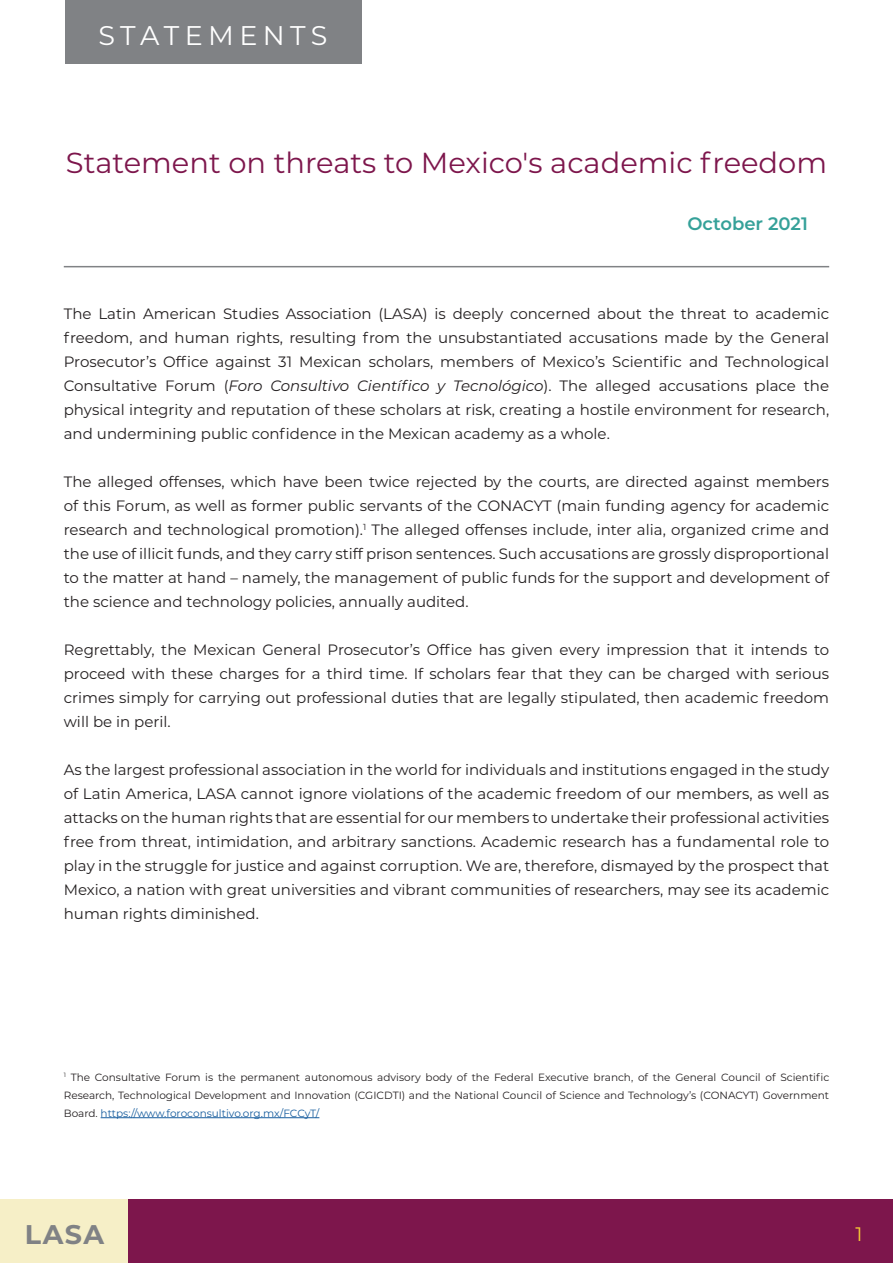
<style>
.page{position:relative;width:893px;height:1263px;background:#fff}
.page>*{position:absolute;margin:0;border:0;box-sizing:border-box;transform-origin:0 0}
.Titulares_guinda{font:28.95px "Montserrat";color:#7d164c}
.t1{font:27px "Montserrat";letter-spacing:.2em;color:#fff}
.t2{font:700 27px "Montserrat";color:#808285}
.t3{font:19.5px "Montserrat";color:#f8ce34}
.Titulares_guinda-2{font:600 18px "Montserrat";color:#35a199}
.Sub_tituares_turques{font:15px/24px "Montserrat";color:#231f20;text-align:justify}
.Sub_tituares_turques-2{font:10.5px/18px "Montserrat";color:#231f20;text-align:justify}
.s1{font-style:italic}
.s2{color:#175d9e}
</style>
<div class="page">
<div style="left:65px;top:0;width:296px;height:64px;background:#808285"></div>
<div style="left:0;top:1199px;width:129px;height:64px;background:#f6efc7"></div>
<div style="left:129px;top:1199px;width:764px;height:64px;background:#7d164c"></div>
<hr style="left:101px;top:1117px;width:218px;height:1px;background:#175d9e">
<hr style="left:64px;top:266px;width:765px;height:1px;background:#808285">
<h2 class="t1" style="left:98px;top:17px;width:231px">STATEMENTS</h2>
<p class="Titulares_guinda" style="left:66px;top:142px;width:763px">Statement on threats to Mexico's academic freedom</p>
<p class="Titulares_guinda-2" style="left:687px;top:211px;width:122px">October 2021</p>
<p class="Sub_tituares_turques" style="left:64px;top:301px;width:767px">The Latin American Studies Association (LASA) is deeply concerned about the threat to academic freedom, and human rights, resulting from the unsubstantiated accusations made by the General Prosecutor’s Office against 31 Mexican scholars, members of Mexico’s Scientific and Technological Consultative Forum (<span class="s1">Foro Consultivo Científico y Tecnológico</span>). The alleged accusations place the physical integrity and reputation of these scholars at risk, creating a hostile environment for research, and undermining public confidence in the Mexican academy as a whole.</p>
<p class="Sub_tituares_turques" style="left:64px;top:469px;width:767px">The alleged offenses, which have been twice rejected by the courts, are directed against members of this Forum, as well as former public servants of the CONACYT (main funding agency for academic research and technological promotion).<sup>1</sup> The alleged offenses include, inter alia, organized crime and the use of illicit funds, and they carry stiff prison sentences. Such accusations are grossly disproportional to the matter at hand – namely, the management of public funds for the support and development of the science and technology policies, annually audited.</p>
<p class="Sub_tituares_turques" style="left:64px;top:637px;width:767px">Regrettably, the Mexican General Prosecutor’s Office has given every impression that it intends to proceed with these charges for a third time. If scholars fear that they can be charged with serious crimes simply for carrying out professional duties that are legally stipulated, then academic freedom will be in peril.</p>
<p class="Sub_tituares_turques" style="left:64px;top:757px;width:767px">As the largest professional association in the world for individuals and institutions engaged in the study of Latin America, LASA cannot ignore violations of the academic freedom of our members, as well as attacks on the human rights that are essential for our members to undertake their professional activities free from threat, intimidation, and arbitrary sanctions. Academic research has a fundamental role to play in the struggle for justice and against corruption. We are, therefore, dismayed by the prospect that Mexico, a nation with great universities and vibrant communities of researchers, may see its academic human rights diminished.</p>
<p class="Sub_tituares_turques-2" style="left:64px;top:1067px;width:767px"><sup>1</sup> The Consultative Forum is the permanent autonomous advisory body of the Federal Executive branch, of the General Council of Scientific Research, Technological Development and Innovation (CGICDTI) and the National Council of Science and Technology’s (CONACYT) Government Board. <span class="s2">https://www.foroconsultivo.org.mx/FCCyT/</span></p>
<h2 class="t2" style="left:25px;top:1215px;width:81px">LASA</h2>
<h3 class="t3" style="left:855px;top:1220px;width:9px">1</h3>
</div>
